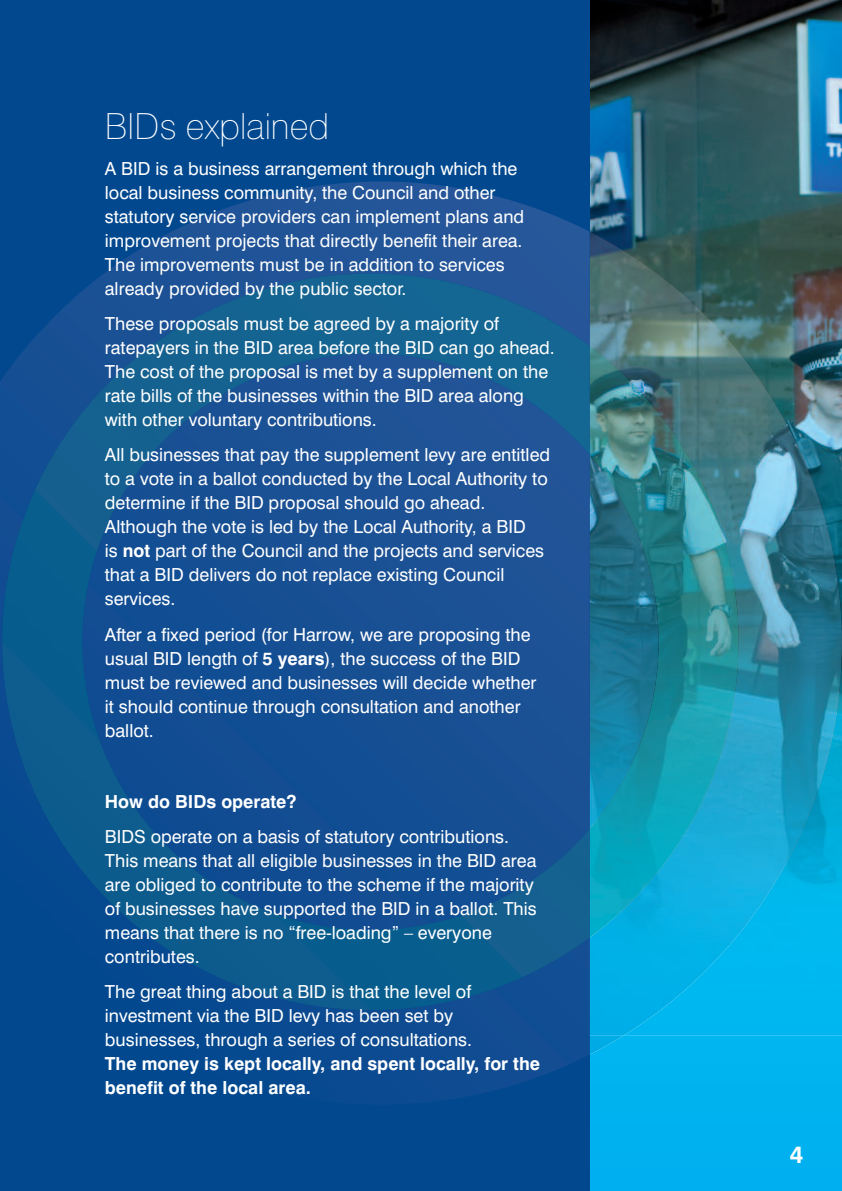
<style>
.page{position:relative;width:842px;height:1191px;background:#fff}
.page>*{position:absolute;margin:0;border:0;box-sizing:border-box;transform-origin:0 0}
.t1{font:100 36px "Swiss 721 BT";color:#fff}
.t2{font:700 24px "Swiss 721 BT";color:#fff}
.t3{font:18px/24px "Swiss 721 BT";color:#fff}
.t4{font:700 18px/24px "Swiss 721 BT";color:#fff}
.s1{font-weight:700}
</style>
<div class="page">
<img style="left:590px;top:0;width:252px;height:1191px">
<img style="left:590px;top:232px;width:252px;height:803px">
<div style="left:0;top:0;width:590px;height:1191px;background:#01488f"></div>
<img style="left:590px;top:1035px;width:33px;height:19px">
<img style="left:0;top:181px;width:590px;height:922px">
<img style="left:590px;top:346px;width:148px;height:591px">
<img style="left:2px;top:273px;width:588px;height:737px">
<h1 class="t1" style="left:105px;top:113px;width:226px">BIDs explained</h1>
<p class="t3" style="left:105px;top:158px;width:421px">A BID is a business arrangement through which the local business community, the Council and other statutory service providers can implement plans and improvement projects that directly benefit their area.<br>The improvements must be in addition to services already provided by the public sector.</p>
<p class="t3" style="left:105px;top:313px;width:451px">These proposals must be agreed by a majority of ratepayers in the BID area before the BID can go ahead.<br>The cost of the proposal is met by a supplement on the rate bills of the businesses within the BID area along with other voluntary contributions.</p>
<p class="t3" style="left:105px;top:445px;width:447px">All businesses that pay the supplement levy are entitled to a vote in a ballot conducted by the Local Authority to determine if the BID proposal should go ahead.<br>Although the vote is led by the Local Authority, a BID<br>is <span class="s1">not</span> part of the Council and the projects and services that a BID delivers do not replace existing Council services.</p>
<p class="t3" style="left:105px;top:624px;width:433px">After a fixed period (for Harrow, we are proposing the usual BID length of <span class="s1">5 years</span>), the success of the BID must be reviewed and businesses will decide whether it should continue through consultation and another ballot.</p>
<p class="t4" style="left:105px;top:791px;width:193px">How do BIDs operate?</p>
<p class="t3" style="left:105px;top:826px;width:433px">BIDS operate on a basis of statutory contributions.<br>This means that all eligible businesses in the BID area are obliged to contribute to the scheme if the majority of businesses have supported the BID in a ballot. This means that there is no “free-loading” – everyone contributes.</p>
<p class="t3" style="left:105px;top:981px;width:369px">The great thing about a BID is that the level of investment via the BID levy has been set by businesses, through a series of consultations.</p>
<p class="t4" style="left:105px;top:1053px;width:437px">The money is kept locally, and spent locally, for the benefit of the local area.</p>
<h2 class="t2" style="left:790px;top:1145px;width:15px">4</h2>
</div>
